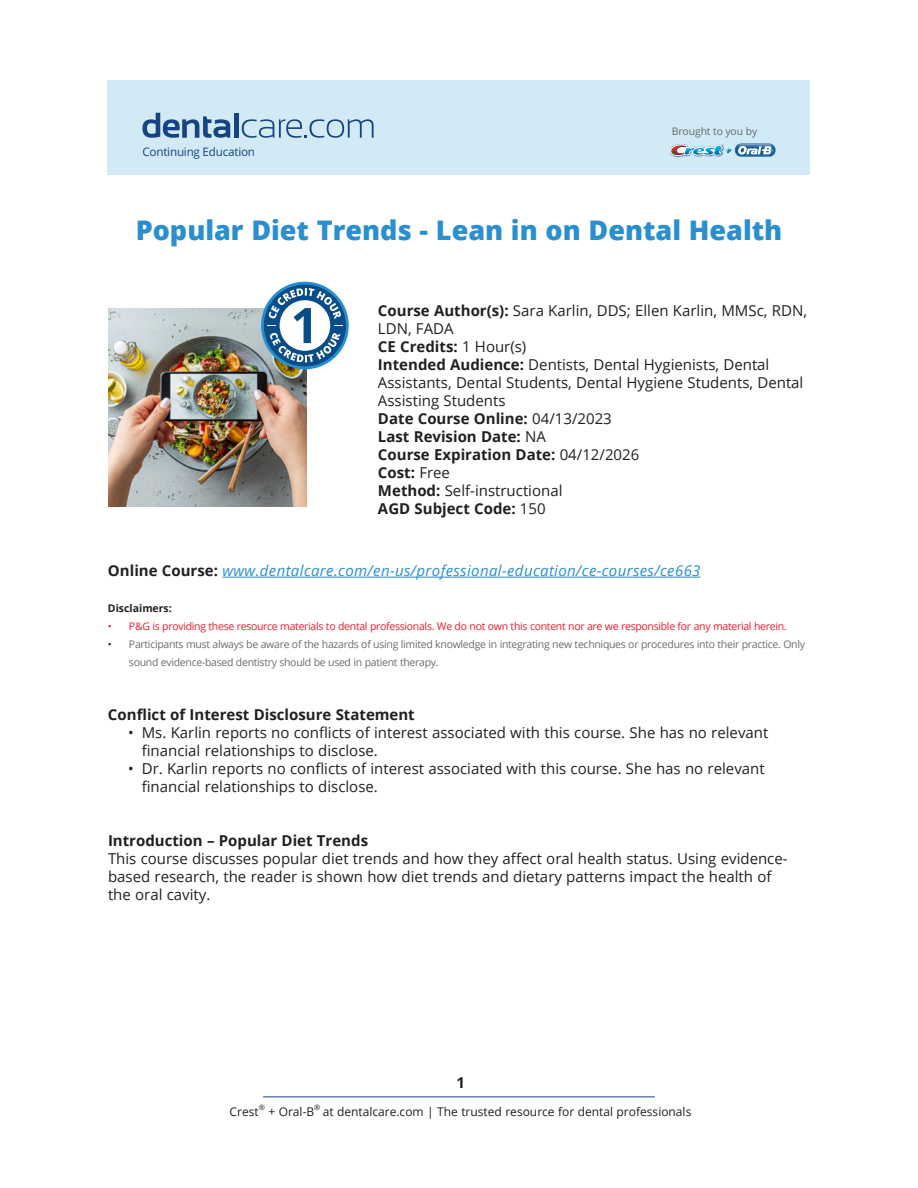
<style>
.page{position:relative;width:918px;height:1188px;background:#fff}
.page>*{position:absolute;margin:0;border:0;box-sizing:border-box;transform-origin:0 0}
.t1{font:800 27px "Open Sans";color:#298fce}
.Main_Body{font:15px/18px "Open Sans";color:#231f20}
.indented_bullets{font:15px/18px "Open Sans";color:#231f20}
.Main_Body-2{font:700 15px "Open Sans";color:#231f20}
.Figure{font:italic 15px "Open Sans";letter-spacing:.025em;color:#298fce}
.t2{font:12px "Open Sans";color:#231f20}
.t3{font:11.7px "Open Sans";letter-spacing:-.02em;color:#164482}
.bullets{font:10.5px/18px "Open Sans";letter-spacing:-.03em;color:#6c6d70}
.bullets-2{font:10.5px "Open Sans";letter-spacing:-.03em;color:#ee1b29}
.bullets-3{font:700 10.5px "Open Sans";color:#231f20}
.t4{font:10.35px "Open Sans";letter-spacing:-.01em;color:#676766}
.t5{font:7.5px "Open Sans";color:#231f20}
.s1{font-weight:700}
.s2{font-weight:400}
.s3{font-weight:700;font-style:normal;color:#231f20}
.s4{color:#231f20}
</style>
<div class="page">
<hr style="left:263px;top:1096px;width:392px;height:1px;background:#164481">
<hr style="left:222px;top:577px;width:479px;height:1px;background:#298fce">
<div style="left:107px;top:80px;width:703px;height:95px;background:#d1eaf6"></div>
<svg style="left:142px;top:113px;width:88px;height:25px"></svg>
<div style="left:234px;top:113px;width:5px;height:25px;background:#164482"></div>
<svg style="left:242px;top:119px;width:132px;height:19px"></svg>
<svg style="left:670px;top:144px;width:105px;height:13px"></svg>
<img style="left:671px;top:145px;width:45px;height:10px">
<img style="left:108px;top:308px;width:199px;height:199px">
<div style="left:261px;top:282px;width:88px;height:87px;background:#228fce;border-radius:50%"></div>
<div style="left:264px;top:284px;width:82px;height:83px;background:#084d89;border-radius:50%"></div>
<svg style="left:267px;top:288px;width:76px;height:74px"></svg>
<p class="t3" style="left:142px;top:144px;width:114px">Continuing Education</p>
<p class="t4" style="left:672px;top:124px;width:87px">Brought to you by</p>
<p class="t1" style="left:136px;top:210px;width:648px">Popular Diet Trends - Lean in on Dental Health</p>
<p class="Main_Body" style="left:378px;top:301px;width:431px"><span class="s1">Course Author(s):</span> Sara Karlin, DDS; Ellen Karlin, MMSc, RDN,<br>LDN, FADA</p>
<p class="Main_Body-2" style="left:378px;top:336px;width:150px">CE Credits: <span class="s2">1 Hour(s)</span></p>
<p class="Main_Body" style="left:378px;top:355px;width:427px"><span class="s1">Intended Audience:</span> Dentists, Dental Hygienists, Dental<br>Assistants, Dental Students, Dental Hygiene Students, Dental<br>Assisting Students</p>
<p class="Main_Body-2" style="left:378px;top:408px;width:235px">Date Course Online: <span class="s2">04/13/2023</span></p>
<p class="Main_Body-2" style="left:378px;top:426px;width:170px">Last Revision Date: <span class="s2">NA</span></p>
<p class="Main_Body-2" style="left:378px;top:444px;width:263px">Course Expiration Date: <span class="s2">04/12/2026</span></p>
<p class="Main_Body-2" style="left:378px;top:462px;width:74px">Cost: <span class="s2">Free</span></p>
<p class="Main_Body" style="left:378px;top:481px;width:186px"><span class="s1">Method:</span> Self-instructional</p>
<p class="Main_Body-2" style="left:378px;top:498px;width:169px">AGD Subject Code: <span class="s2">150</span></p>
<p class="Figure" style="left:108px;top:560px;width:594px"><span class="s3">Online Course:</span> www.dentalcare.com/en-us/professional-education/ce-courses/ce663</p>
<p class="bullets-3" style="left:108px;top:601px;width:65px">Disclaimers:</p>
<p class="bullets-2" style="left:108px;top:619px;width:680px">• P&amp;G is providing these resource materials to dental professionals. We do not own this content nor are we responsible for any material herein.</p>
<p class="bullets" style="left:129px;top:635px;width:678px;text-indent:-21px"><span class="s4">•</span> Participants must always be aware of the hazards of using limited knowledge in integrating new techniques or procedures into their practice. Only sound evidence-based dentistry should be used in patient therapy.</p>
<p class="Main_Body-2" style="left:108px;top:704px;width:308px">Conflict of Interest Disclosure Statement</p>
<p class="indented_bullets" style="left:142px;top:723px;width:628px;text-indent:-14px">• Ms. Karlin reports no conflicts of interest associated with this course. She has no relevant financial relationships to disclose.</p>
<p class="indented_bullets" style="left:142px;top:759px;width:625px;text-indent:-14px">• Dr. Karlin reports no conflicts of interest associated with this course. She has no relevant financial relationships to disclose.</p>
<p class="Main_Body" style="left:108px;top:831px;width:681px"><span class="s1">Introduction – Popular Diet Trends<br></span>This course discusses popular diet trends and how they affect oral health status. Using evidence&shy;based research, the reader is shown how diet trends and dietary patterns impact the health of the oral cavity.</p>
<p class="Main_Body-2" style="left:456px;top:1072px;width:10px">1</p>
<p class="t2" style="left:230px;top:1103px;width:31px">Crest</p>
<p class="t5" style="left:259px;top:1102px;width:8px">®</p>
<p class="t2" style="left:268px;top:1103px;width:47px">+ Oral-B</p>
<p class="t5" style="left:314px;top:1102px;width:8px">®</p>
<p class="t2" style="left:323px;top:1103px;width:370px">at dentalcare.com | The trusted resource for dental professionals</p>
</div>
